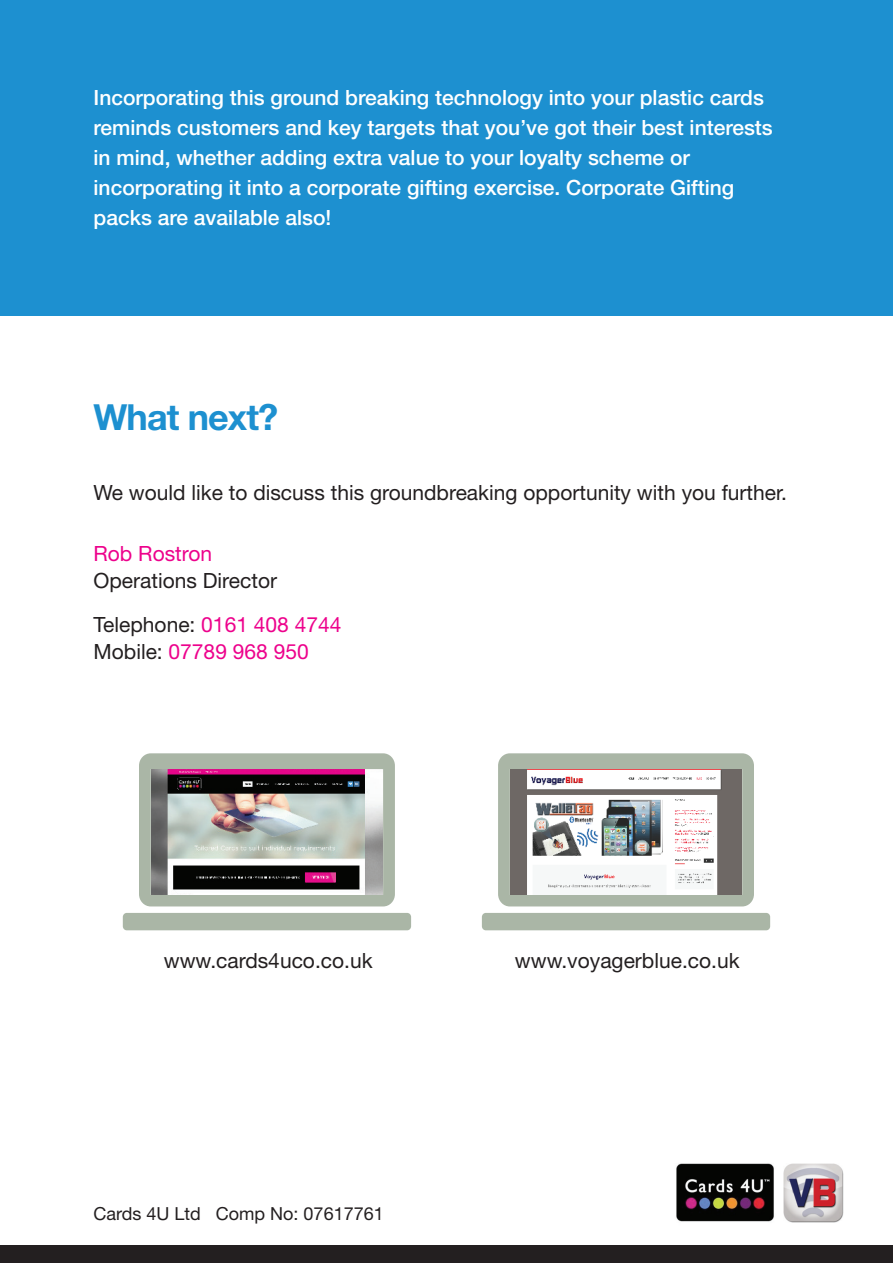
<style>
.page{position:relative;width:893px;height:1263px;background:#fff}
.page>*{position:absolute;margin:0;border:0;box-sizing:border-box;transform-origin:0 0}
.t1{font:700 36px "Helvetica Neue LT Std";letter-spacing:-.025em;color:#1d90d0}
.t2{font:500 21px/30px "Helvetica Neue LT Std";color:#fff}
.t3{font:21px/44px "Helvetica Neue LT Std";color:#231f20}
.t4{font:21px "Helvetica Neue LT Std";color:#ed028c}
.t5{font:18px "Helvetica Neue LT Std";color:#231f20}
.s1{color:#ed028c}
.s2{color:#231f20}
</style>
<div class="page">
<div style="left:0;top:1246px;width:893px;height:17px;background:#231f20"></div>
<div style="left:0;top:0;width:893px;height:316px;background:#1d90d0"></div>
<div style="left:123px;top:913px;width:288px;height:17px;background:#aab6a6;border-radius:4px"></div>
<svg style="left:139px;top:753px;width:256px;height:153px;background:#aeb5a9"></svg>
<div style="left:482px;top:913px;width:288px;height:17px;background:#aab6a6;border-radius:4px"></div>
<svg style="left:498px;top:753px;width:256px;height:153px;background:#aeb6a7"></svg>
<img style="left:151px;top:770px;width:232px;height:124px">
<img style="left:510px;top:770px;width:232px;height:124px">
<img style="left:676px;top:1163px;width:98px;height:59px">
<img style="left:784px;top:1163px;width:59px;height:60px">
<p class="t2" style="left:94px;top:83px;width:681px">Incorporating this ground breaking technology into your plastic cards reminds customers and key targets that you’ve got their best interests in mind, whether adding extra value to your loyalty scheme or incorporating it into a corporate gifting exercise. Corporate Gifting packs are available also!</p>
<h1 class="t1" style="left:94px;top:394px;width:186px">What next?</h1>
<p class="t3" style="left:94px;top:470px;width:695px">We would like to discuss this groundbreaking opportunity with you further.</p>
<p class="t4" style="left:94px;top:541px;width:120px">Rob Rostron</p>
<p class="t3" style="left:94px;top:558px;width:249px">Operations Director<br>Telephone: <span class="s1">0161 408 4744</span></p>
<p class="t4" style="left:94px;top:639px;width:217px"><span class="s2">Mobile:</span> 07789 968 950</p>
<p class="t3" style="left:164px;top:938px;width:210px">www.cards4uco.co.uk</p>
<p class="t3" style="left:515px;top:938px;width:226px">www.voyagerblue.co.uk</p>
<p class="t5" style="left:94px;top:1202px;width:292px">Cards 4U Ltd Comp No: 07617761</p>
</div>
